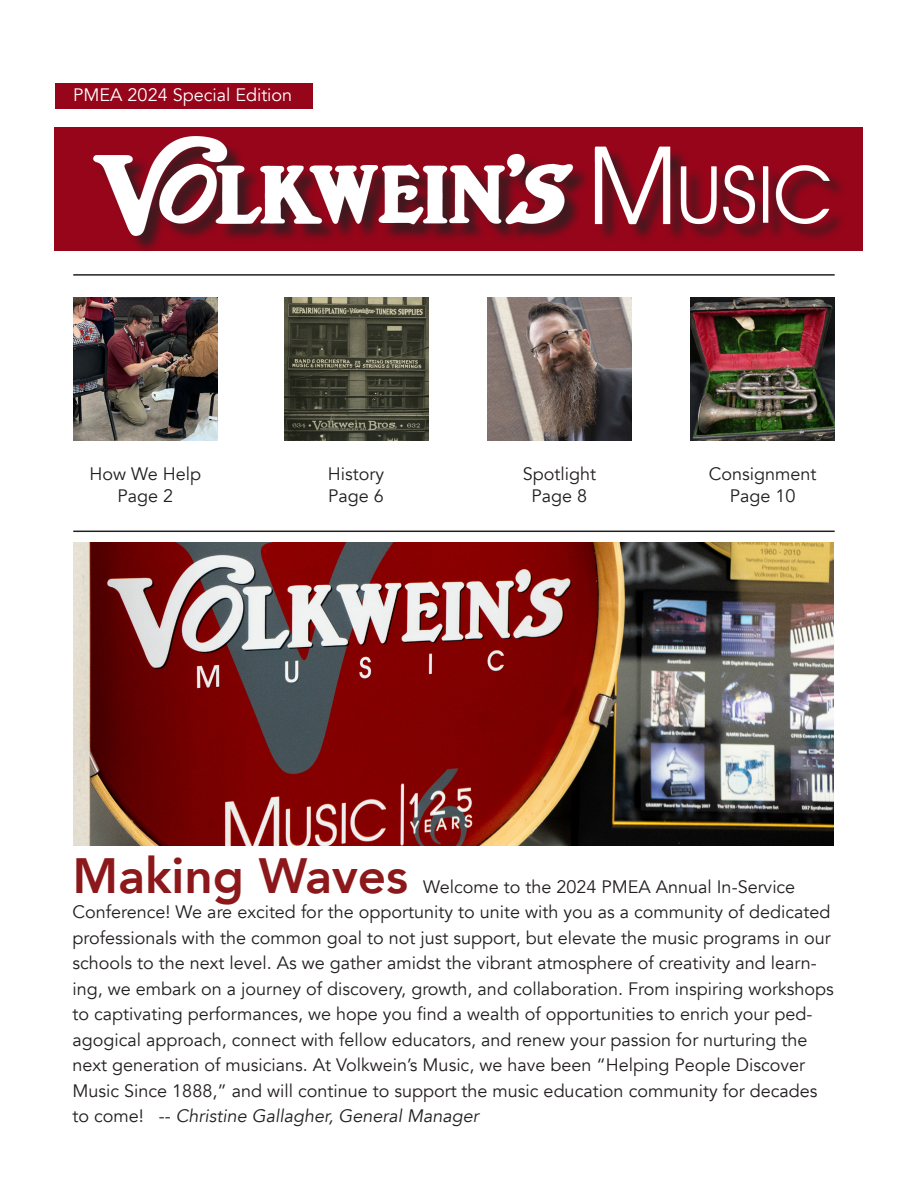
<style>
.page{position:relative;width:918px;height:1188px;background:#fff}
.page>*{position:absolute;margin:0;border:0;box-sizing:border-box;transform-origin:0 0}
.t1{font:800 49.5px "Avenir";color:#8c181b}
.t2{font:18px/25.5px "Avenir";color:#231f20;text-align:center}
.t3{font:18px "Avenir";color:#fff}
.s1{font-style:italic}
</style>
<div class="page">
<div style="left:55px;top:84px;width:257px;height:25px;background:#96051a"></div>
<div style="left:55px;top:128px;width:808px;height:123px;background:#96051a"></div>
<div style="left:96px;top:138px;width:751px;height:115px;background:#231f20;opacity:.75"></div>
<img style="left:93px;top:136px;width:737px;height:99px">
<hr style="left:73px;top:274px;width:762px;height:2px;background:#231f20">
<img style="left:73px;top:297px;width:144px;height:144px">
<img style="left:284px;top:297px;width:144px;height:144px">
<img style="left:487px;top:297px;width:144px;height:144px">
<img style="left:691px;top:297px;width:144px;height:144px">
<hr style="left:73px;top:531px;width:762px;height:1px;background:#231f20">
<img style="left:73px;top:543px;width:761px;height:302px">
<p class="t3" style="left:73px;top:84px;width:221px">PMEA 2024 Special Edition</p>
<p class="t2" style="left:89px;top:462px;width:113px">How We Help</p>
<p class="t2" style="left:117px;top:483px;width:57px">Page 2</p>
<p class="t2" style="left:328px;top:462px;width:58px">History</p>
<p class="t2" style="left:328px;top:483px;width:57px">Page 6</p>
<p class="t2" style="left:523px;top:462px;width:75px">Spotlight</p>
<p class="t2" style="left:532px;top:483px;width:57px">Page 8</p>
<p class="t2" style="left:709px;top:464px;width:109px;line-height:21.6px">Consignment<br>Page 10</p>
<p class="t1" style="left:73px;top:837px;width:337px">Making Waves</p>
<p class="t2" style="left:73px;top:874px;width:763px;text-align:left;text-indent:351px">Welcome to the 2024 PMEA Annual In-Service Conference! We are excited for the opportunity to unite with you as a community of dedicated professionals with the common goal to not just support, but elevate the music programs in our schools to the next level. As we gather amidst the vibrant atmosphere of creativity and learn&shy;ing, we embark on a journey of discovery, growth, and collaboration. From inspiring workshops to captivating performances, we hope you find a wealth of opportunities to enrich your ped&shy;agogical approach, connect with fellow educators, and renew your passion for nurturing the next generation of musicians. At Volkwein’s Music, we have been “Helping People Discover Music Since 1888,” and will continue to support the music education community for decades to come! -- <span class="s1">Christine Gallagher, General Manager</span></p>
</div>
